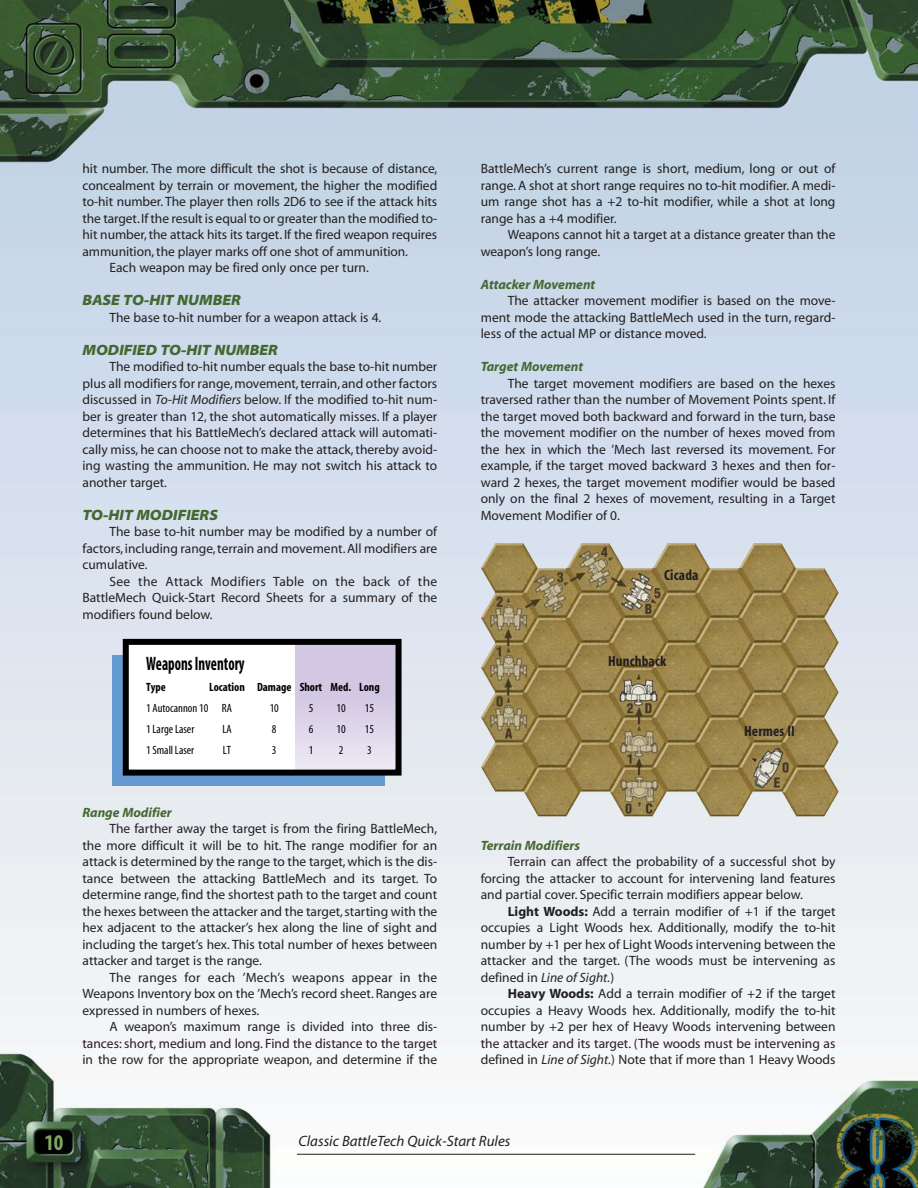
<style>
.page{position:relative;width:918px;height:1188px;background:#fff}
.page>*{position:absolute;margin:0;border:0;box-sizing:border-box;transform-origin:0 0}
.t1{font:22.5px "Myriad MM 700 300";color:#7da761}
.t2{font:19.5px "Myriad MM 700 300";color:#000;scale:.75 1}
.t3{font:15px "Myriad MM It 830 700";color:#436832}
.t4{font:15px "Myriad MM It 400 600";color:#231f20}
.t5{font:15px "Myriad MM 700 300";letter-spacing:.01em;color:#231f20}
.t6{font:13.5px/16.5px "Myriad MM 400 600";color:#231f20;text-align:justify}
.t7{font:13.5px "Myriad MM It 700 600";color:#436832}
.t8{font:13.5px "Myriad MM It 400 600";color:#231f20}
.t9{font:12px "Myriad MM 400 300";color:#000}
.t10{font:12px "Myriad MM 700 300";color:#000}
.s1{font-family:"Myriad MM It 400 600"}
.s2{font-family:"Myriad MM 705 600"}
.s3{font-family:"Myriad MM 400 600"}
</style>
<div class="page">
<img style="left:0;top:0;width:918px;height:1188px">
<hr style="left:297px;top:1154px;width:398px;height:1px;background:#231f20">
<img style="left:481px;top:690px;width:57px;height:126px">
<div style="left:112px;top:655px;width:273px;height:131px;background:#659ad2"></div>
<div style="left:126px;top:642px;width:273px;height:131px;background:#fff"></div>
<div style="left:296px;top:642px;width:103px;height:131px;background:linear-gradient(to bottom,#ccbfde,#eae5f2)"></div>
<div style="left:123px;top:639px;width:279px;height:137px;border:6px solid #000"></div>
<p class="t6" style="left:82px;top:162px;width:356px">hit number. The more difficult the shot is because of distance,</p>
<p class="t6" style="left:82px;top:178px;width:356px">concealment by terrain or movement, the higher the modified</p>
<p class="t6" style="left:82px;top:195px;width:356px">to-hit number. The player then rolls 2D6 to see if the attack hits</p>
<p class="t6" style="left:82px;top:211px;width:356px">the target.If the result is equal to or greater than the modified to-</p>
<p class="t6" style="left:82px;top:228px;width:356px">hit number, the attack hits its target. If the fired weapon requires</p>
<p class="t6" style="left:82px;top:244px;width:327px">ammunition, the player marks off one shot of ammunition.</p>
<p class="t6" style="left:110px;top:261px;width:261px">Each weapon may be fired only once per turn.</p>
<p class="t3" style="left:82px;top:294px;width:160px">BASE TO-HIT NUMBER</p>
<p class="t6" style="left:110px;top:310px;width:273px">The base to-hit number for a weapon attack is 4.</p>
<p class="t3" style="left:82px;top:344px;width:197px">MODIFIED TO-HIT NUMBER</p>
<p class="t6" style="left:82px;top:360px;width:356px;text-indent:27px">The modified to-hit number equals the base to-hit number plus all modifiers for range, movement, terrain, and other factors discussed in <span class="s1">To-Hit Modifiers</span> below. If the modified to-hit num&shy;ber is greater than 12, the shot automatically misses. If a player determines that his BattleMech’s declared attack will automati&shy;cally miss, he can choose not to make the attack, thereby avoid&shy;ing wasting the ammunition. He may not switch his attack to another target.</p>
<p class="t3" style="left:82px;top:509px;width:137px">TO-HIT MODIFIERS</p>
<p class="t6" style="left:82px;top:525px;width:356px;text-indent:27px">The base to-hit number may be modified by a number of factors, including range, terrain and movement. All modifiers are cumulative.</p>
<p class="t6" style="left:82px;top:574px;width:356px;text-indent:27px">See the Attack Modifiers Table on the back of the BattleMech Quick-Start Record Sheets for a summary of the modifiers found below.</p>
<h2 class="t2" style="left:146px;top:656px;width:133px">Weapons Inventory</h2>
<p class="t10" style="left:146px;top:683px;width:21px">Type</p>
<p class="t10" style="left:209px;top:683px;width:172px">Location Damage Short Med. Long</p>
<p class="t9" style="left:146px;top:704px;width:88px">1 Autocannon 10 RA</p>
<p class="t9" style="left:270px;top:704px;width:11px">10</p>
<p class="t9" style="left:309px;top:704px;width:6px">5</p>
<p class="t9" style="left:336px;top:704px;width:11px">10</p>
<p class="t9" style="left:365px;top:704px;width:11px">15</p>
<p class="t9" style="left:146px;top:725px;width:50px">1 Large Laser</p>
<p class="t9" style="left:222px;top:725px;width:11px">LA</p>
<p class="t9" style="left:272px;top:725px;width:6px">8</p>
<p class="t9" style="left:309px;top:725px;width:6px">6</p>
<p class="t9" style="left:336px;top:725px;width:11px">10</p>
<p class="t9" style="left:365px;top:725px;width:11px">15</p>
<p class="t9" style="left:146px;top:746px;width:50px">1 Small Laser</p>
<p class="t9" style="left:223px;top:746px;width:10px">LT</p>
<p class="t9" style="left:272px;top:746px;width:6px">3</p>
<p class="t9" style="left:309px;top:746px;width:6px">1</p>
<p class="t9" style="left:339px;top:746px;width:6px">2</p>
<p class="t9" style="left:367px;top:746px;width:6px">3</p>
<p class="t7" style="left:82px;top:807px;width:91px">Range Modifier</p>
<p class="t6" style="left:82px;top:822px;width:356px;text-indent:27px">The farther away the target is from the firing BattleMech, the more difficult it will be to hit. The range modifier for an attack is determined by the range to the target, which is the dis&shy;tance between the attacking BattleMech and its target. To determine range, find the shortest path to the target and count the hexes between the attacker and the target, starting with the hex adjacent to the attacker’s hex along the line of sight and including the target’s hex. This total number of hexes between attacker and target is the range.</p>
<p class="t6" style="left:82px;top:970px;width:356px;text-indent:27px">The ranges for each ’Mech’s weapons appear in the Weapons Inventory box on the ’Mech’s record sheet. Ranges are expressed in numbers of hexes.</p>
<p class="t6" style="left:82px;top:1020px;width:356px;text-indent:27px">A weapon’s maximum range is divided into three dis&shy;tances: short, medium and long. Find the distance to the target in the row for the appropriate weapon, and determine if the</p>
<p class="t6" style="left:481px;top:162px;width:356px">BattleMech’s current range is short, medium, long or out of range. A shot at short range requires no to-hit modifier. A medi&shy;um range shot has a +2 to-hit modifier, while a shot at long range has a +4 modifier.</p>
<p class="t6" style="left:481px;top:228px;width:356px;text-indent:27px">Weapons cannot hit a target at a distance greater than the weapon’s long range.</p>
<p class="t7" style="left:481px;top:279px;width:116px">Attacker Movement</p>
<p class="t6" style="left:481px;top:294px;width:356px;text-indent:27px">The attacker movement modifier is based on the move&shy;ment mode the attacking BattleMech used in the turn, regard&shy;less of the actual MP or distance moved.</p>
<p class="t7" style="left:481px;top:361px;width:104px">Target Movement</p>
<p class="t6" style="left:481px;top:376px;width:356px;text-indent:27px">The target movement modifiers are based on the hexes traversed rather than the number of Movement Points spent. If the target moved both backward and forward in the turn, base the movement modifier on the number of hexes moved from the hex in which the ’Mech last reversed its movement. For example, if the target moved backward 3 hexes and then for&shy;ward 2 hexes, the target movement modifier would be based only on the final 2 hexes of movement, resulting in a Target Movement Modifier of 0.</p>
<p class="t5" style="left:664px;top:569px;width:36px">Cicada</p>
<p class="t5" style="left:608px;top:655px;width:60px">Hunchback</p>
<p class="t5" style="left:744px;top:726px;width:52px">Hermes II</p>
<p class="t7" style="left:481px;top:840px;width:101px">Terrain Modifiers</p>
<p class="t6" style="left:481px;top:855px;width:356px;text-indent:27px">Terrain can affect the probability of a successful shot by forcing the attacker to account for intervening land features and partial cover. Specific terrain modifiers appear below.</p>
<p class="t6" style="left:481px;top:904px;width:356px;text-indent:27px"><span class="s2">Light Woods:</span> Add a terrain modifier of +1 if the target occupies a Light Woods hex. Additionally, modify the to-hit number by +1 per hex of Light Woods intervening between the attacker and the target. (The woods must be intervening as</p>
<p class="t8" style="left:481px;top:972px;width:135px"><span class="s3">defined in</span> Line of Sight.<span class="s3">)</span></p>
<p class="t6" style="left:481px;top:987px;width:356px;text-indent:27px"><span class="s2">Heavy Woods:</span> Add a terrain modifier of +2 if the target occupies a Heavy Woods hex. Additionally, modify the to-hit number by +2 per hex of Heavy Woods intervening between the attacker and its target. (The woods must be intervening as defined in <span class="s1">Line of Sight.</span>) Note that if more than 1 Heavy Woods</p>
<h1 class="t1" style="left:44px;top:1134px;width:21px">10</h1>
<p class="t4" style="left:298px;top:1135px;width:213px">Classic BattleTech Quick-Start Rules</p>
</div>
